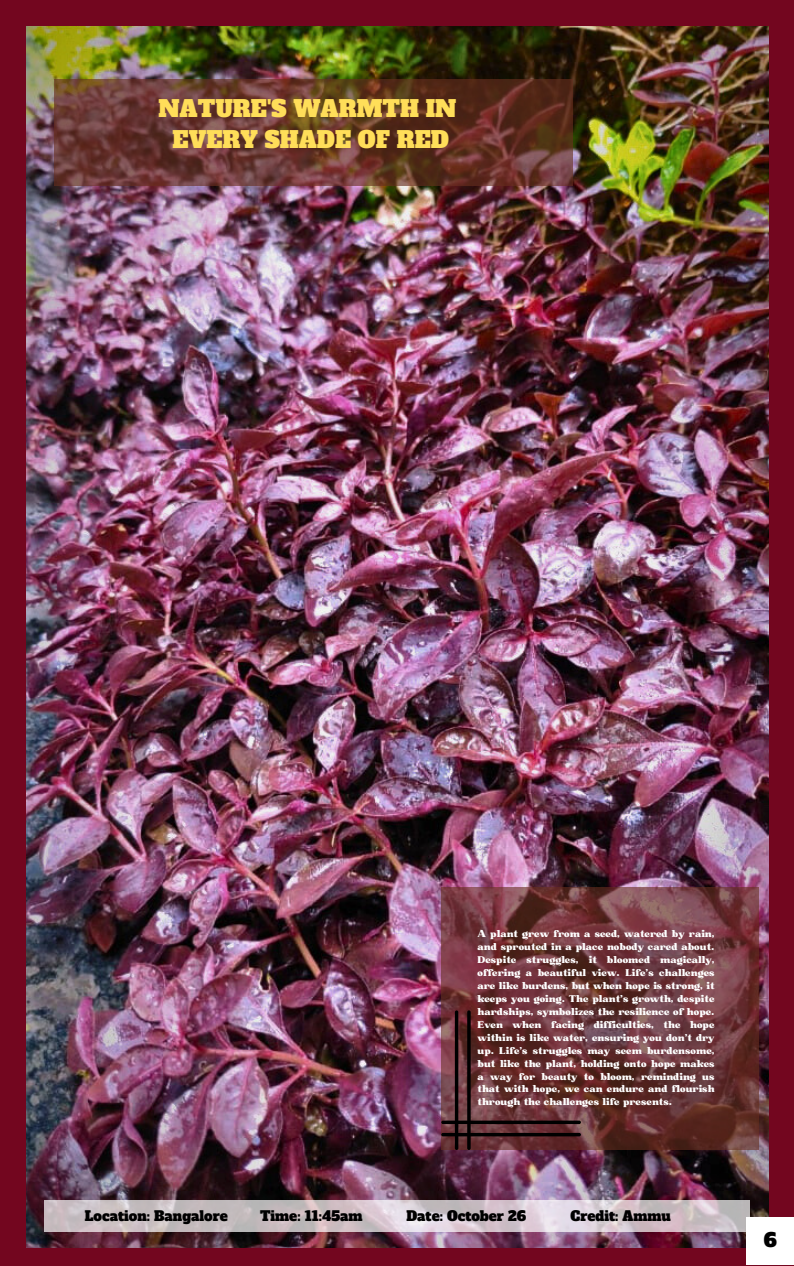
<style>
.page{position:relative;width:794px;height:1266px;background:#fff}
.page>*{position:absolute;margin:0;border:0;box-sizing:border-box;transform-origin:0 0}
.t1{font:22.5px "Alfa Slab One";color:#ffde59}
.t2{font:18.75px "Alfa Slab One";color:#000}
.t3{font:13.5px "Alfa Slab One";color:#000}
.t4{font:9.38px/12.9px "Bugaki";color:#fff;text-align:justify}
</style>
<div class="page">
<div style="left:0;top:0;width:793px;height:1266px;background:#73061f"></div>
<img style="left:26px;top:26px;width:741px;height:1221px">
<svg style="left:54px;top:79px;width:518px;height:107px;background:#66382c"></svg>
<svg style="left:441px;top:887px;width:317px;height:263px;background:#6c373a"></svg>
<svg style="left:441px;top:1010px;width:139px;height:140px;background:#602f32"></svg>
<svg style="left:44px;top:1200px;width:705px;height:32px;background:#cfc4c9"></svg>
<div style="left:746px;top:1217px;width:47px;height:47px;background:#fff"></div>
<p class="t1" style="left:158px;top:93px;width:299px">NATURE'S WARMTH IN</p>
<p class="t1" style="left:172px;top:125px;width:277px">EVERY SHADE OF RED</p>
<p class="t4" style="left:477px;top:928px;width:238px">A plant grew from a seed, watered by rain, and sprouted in a place nobody cared about.<br>Despite struggles, it bloomed magically, offering a beautiful view. Life's challenges are like burdens, but when hope is strong, it keeps you going. The plant's growth, despite hardships, symbolizes the resilience of hope.<br>Even when facing difficulties, the hope within is like water, ensuring you don't dry up. Life's struggles may seem burdensome, but like the plant, holding onto hope makes a way for beauty to bloom, reminding us that with hope, we can endure and flourish through the challenges life presents.</p>
<p class="t3" style="left:85px;top:1207px;width:144px">Location: Bangalore</p>
<p class="t3" style="left:260px;top:1207px;width:104px">Time: 11:45am</p>
<p class="t3" style="left:406px;top:1207px;width:121px">Date: October 26</p>
<p class="t3" style="left:570px;top:1207px;width:102px">Credit: Ammu</p>
<p class="t2" style="left:763px;top:1227px;width:14px">6</p>
</div>
